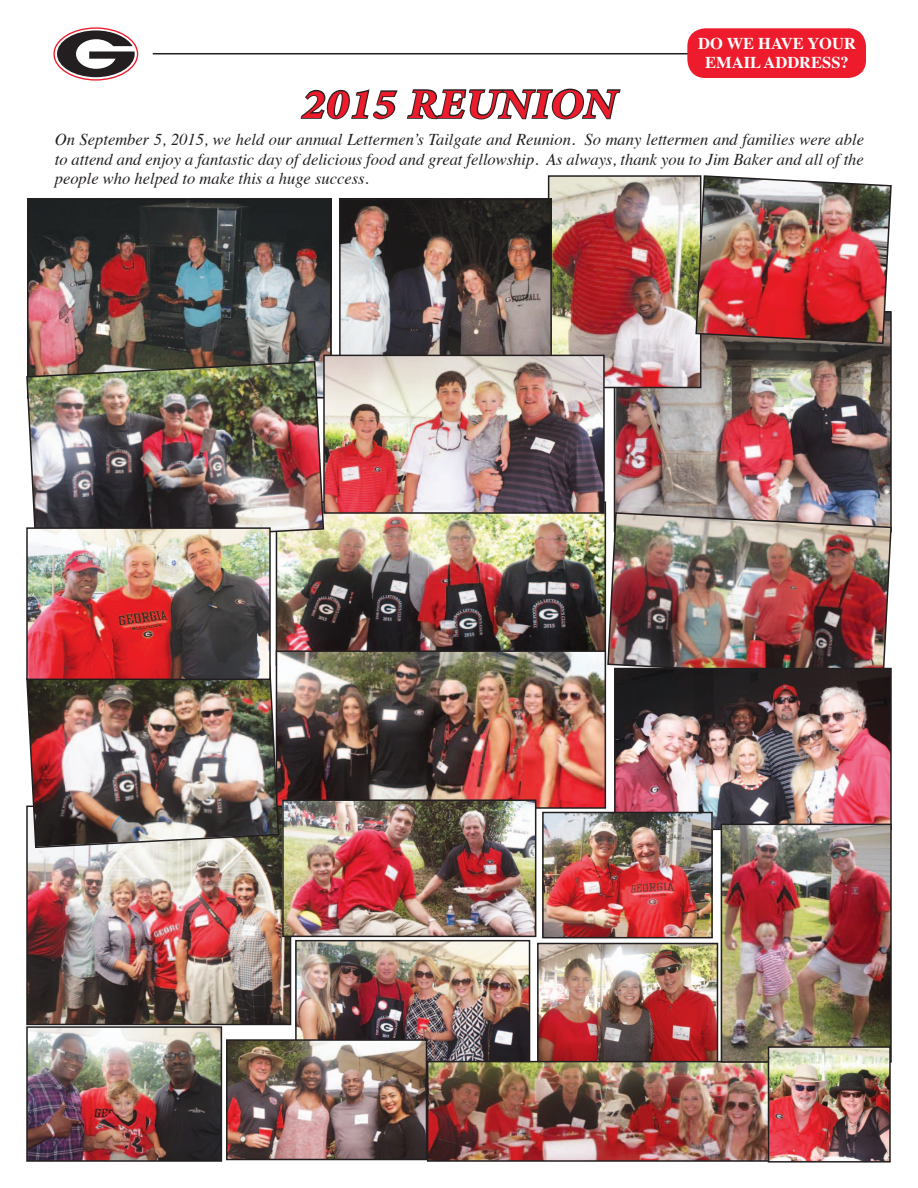
<style>
.page{position:relative;width:918px;height:1188px;background:#fff}
.page>*{position:absolute;margin:0;border:0;box-sizing:border-box;transform-origin:0 0}
.t1{font:italic 700 42px "Minion Pro";letter-spacing:.02em;color:#ee1b2c;scale:1.1 1}
.t2{font:italic 16.5px/19.8px "Times";color:#231f20;text-align:justify}
.t3{font:700 16.5px/18.8px "Times";color:#fff;text-align:center}
</style>
<div class="page">
<img style="left:298px;top:943px;width:229px;height:118px">
<div style="left:295px;top:940px;width:235px;height:130px;border:2px solid #231f20"></div>
<img style="left:540px;top:946px;width:175px;height:114px">
<div style="left:537px;top:943px;width:181px;height:120px;border:2px solid #231f20"></div>
<img style="left:279px;top:514px;width:324px;height:136px">
<img style="left:617px;top:345px;width:272px;height:166px">
<img style="left:551px;top:178px;width:147px;height:207px">
<div style="left:548px;top:175px;width:153px;height:213px;border:2px solid #231f20"></div>
<svg style="left:300px;top:89px;width:98px;height:31px"></svg>
<svg style="left:406px;top:88px;width:215px;height:32px"></svg>
<hr style="left:153px;top:53px;width:712px;height:1px;background:#231f20">
<div style="left:53px;top:27px;width:85px;height:54px;border:1px solid #ee1b2c;border-radius:50%"></div>
<svg style="left:57px;top:30px;width:78px;height:47px"></svg>
<div style="left:687px;top:28px;width:179px;height:50px;background:#ee1b2c;border-radius:18px"></div>
<img style="left:30px;top:202px;width:299px;height:158px">
<div style="left:27px;top:199px;width:305px;height:200px;border:2px solid #231f20"></div>
<img style="left:342px;top:202px;width:207px;height:153px">
<div style="left:339px;top:199px;width:213px;height:162px;border:2px solid #231f20"></div>
<img style="left:29px;top:1029px;width:190px;height:130px">
<div style="left:26px;top:1026px;width:196px;height:136px;border:2px solid #231f20"></div>
<img style="left:606px;top:511px;width:286px;height:169px">
<img style="left:26px;top:360px;width:299px;height:186px">
<img style="left:430px;top:1064px;width:338px;height:95px">
<div style="left:427px;top:1061px;width:351px;height:101px;border:2px solid #231f20"></div>
<img style="left:229px;top:1042px;width:195px;height:115px">
<div style="left:226px;top:1039px;width:201px;height:121px;border:2px solid #231f20"></div>
<img style="left:695px;top:175px;width:197px;height:170px">
<img style="left:279px;top:653px;width:324px;height:153px">
<div style="left:276px;top:650px;width:330px;height:159px;border:2px solid #231f20"></div>
<img style="left:29px;top:809px;width:259px;height:213px">
<div style="left:26px;top:806px;width:265px;height:219px;border:2px solid #231f20"></div>
<img style="left:26px;top:665px;width:254px;height:184px">
<img style="left:285px;top:802px;width:248px;height:132px">
<div style="left:282px;top:799px;width:254px;height:138px;border:2px solid #231f20"></div>
<img style="left:29px;top:530px;width:239px;height:147px">
<div style="left:26px;top:527px;width:245px;height:153px;border:2px solid #231f20"></div>
<img style="left:617px;top:671px;width:272px;height:156px">
<div style="left:614px;top:668px;width:278px;height:162px;border:2px solid #231f20"></div>
<img style="left:326px;top:358px;width:276px;height:153px">
<div style="left:323px;top:355px;width:282px;height:159px;border:2px solid #231f20"></div>
<img style="left:724px;top:827px;width:165px;height:233px">
<div style="left:721px;top:824px;width:171px;height:239px;border:2px solid #231f20"></div>
<img style="left:771px;top:1049px;width:117px;height:111px">
<div style="left:768px;top:1046px;width:123px;height:117px;border:2px solid #231f20"></div>
<img style="left:545px;top:815px;width:165px;height:120px">
<div style="left:542px;top:812px;width:171px;height:126px;border:2px solid #231f20"></div>
<p class="t3" style="left:698px;top:33px;width:159px">DO WE HAVE YOUR<br>EMAIL ADDRESS?</p>
<h1 class="t1" style="left:302px;top:74px;width:287px">2015 REUNION</h1>
<p class="t2" style="left:55px;top:128px;width:811px">On September 5, 2015, we held our annual Lettermen’s Tailgate and Reunion. So many lettermen and families were able to attend and enjoy a fantastic day of delicious food and great fellowship. As always, thank you to Jim Baker and all of the people who helped to make this a huge success.</p>
</div>
